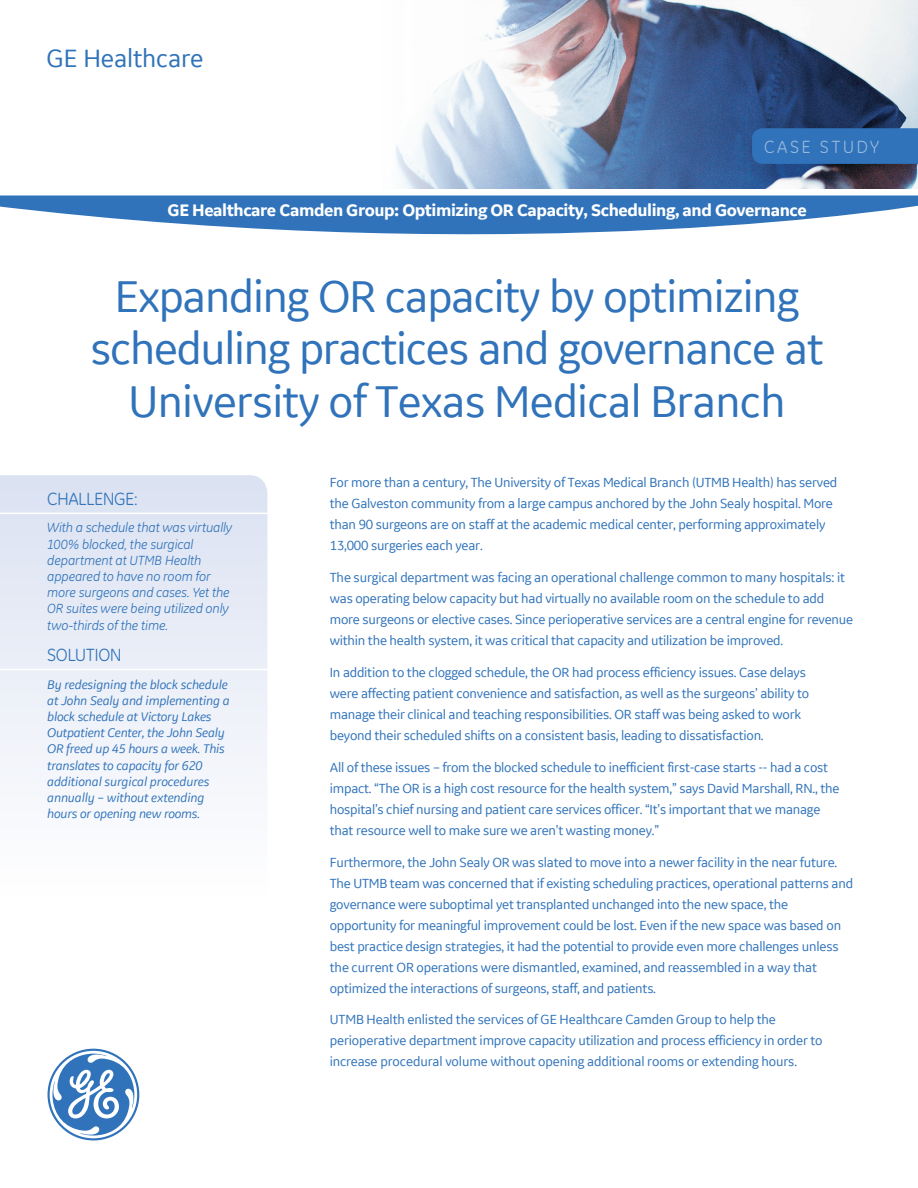
<style>
.page{position:relative;width:918px;height:1188px;background:#fff}
.page>*{position:absolute;margin:0;border:0;box-sizing:border-box;transform-origin:0 0}
.t1{font:48px/52.5px "GE Inspira Sans";letter-spacing:-.025em;color:#3073ba;text-align:center}
.t2{font:27px "GE Inspira Sans";letter-spacing:-.005em;color:#3073ba}
.t3{font:700 18px "GE Inspira Sans";letter-spacing:-.025em;color:#fff}
.t4{font:18px "GE Inspira";letter-spacing:-.025em;color:#3073ba}
.t5{font:18px "GE Inspira";letter-spacing:.135em;color:#fff}
.t6{font:14.25px/21px "GE Inspira Sans";letter-spacing:-.015em;color:#3073ba}
.t7{font:italic 13.5px/16.2px "GE Inspira Sans";letter-spacing:-.015em;color:#3073ba}
.t8{font:italic 13.5px/16.2px "GE Inspira";letter-spacing:-.005em;color:#3073ba}
</style>
<div class="page">
<img style="left:396px;top:0;width:522px;height:189px">
<svg style="left:0;top:475px;width:267px;height:308px;fill:#e8ecf6"></svg>
<svg style="left:0;top:195px;width:918px;height:40px;fill:#3073ba"></svg>
<svg style="left:48px;top:1049px;width:91px;height:91px"></svg>
<div style="left:752px;top:128px;width:166px;height:36px;background:#3073ba"></div>
<hr style="left:0;top:513px;width:270px;height:1px;background:#fff">
<hr style="left:0;top:669px;width:270px;height:1px;background:#fff">
<h2 class="t2" style="left:47px;top:42px;width:159px">GE Healthcare</h2>
<p class="t5" style="left:764px;top:136px;width:117px">CASE STUDY</p>
<p class="t3" style="left:168px;top:199px;width:641px">GE Healthcare Camden Group: Optimizing OR Capacity, Scheduling, and Governance</p>
<h1 class="t1" style="left:90px;top:269px;width:735px">Expanding OR capacity by optimizing scheduling practices and governance at<br>University of Texas Medical Branch</h1>
<p class="t4" style="left:47px;top:489px;width:92px">CHALLENGE:</p>
<p class="t8" style="left:47px;top:520px;width:187px">With a schedule that was virtually<br>100% blocked, the surgical department at UTMB Health appeared to have no room for more surgeons and cases. Yet the<br>OR suites were being utilized only two-thirds of the time.</p>
<p class="t4" style="left:47px;top:645px;width:76px">SOLUTION</p>
<p class="t7" style="left:47px;top:676px;width:184px">By redesigning the block schedule at John Sealy and implementing a block schedule at Victory Lakes<br>Outpatient Center, the John Sealy<br>OR freed up 45 hours a week. This translates to capacity for 620 additional surgical procedures annually – without extending hours or opening new rooms.</p>
<p class="t6" style="left:330px;top:472px;width:509px">For more than a century, The University of Texas Medical Branch (UTMB Health) has served the Galveston community from a large campus anchored by the John Sealy hospital. More than 90 surgeons are on staff at the academic medical center, performing approximately 13,000 surgeries each year.</p>
<p class="t6" style="left:330px;top:567px;width:525px">The surgical department was facing an operational challenge common to many hospitals: it was operating below capacity but had virtually no available room on the schedule to add more surgeons or elective cases. Since perioperative services are a central engine for revenue within the health system, it was critical that capacity and utilization be improved.</p>
<p class="t6" style="left:330px;top:661px;width:481px">In addition to the clogged schedule, the OR had process efficiency issues. Case delays were affecting patient convenience and satisfaction, as well as the surgeons’ ability to manage their clinical and teaching responsibilities. OR staff was being asked to work beyond their scheduled shifts on a consistent basis, leading to dissatisfaction.</p>
<p class="t6" style="left:330px;top:756px;width:511px">All of these issues – from the blocked schedule to inefficient first-case starts -- had a cost impact. “The OR is a high cost resource for the health system,” says David Marshall, RN., the hospital’s chief nursing and patient care services officer. “It’s important that we manage that resource well to make sure we aren’t wasting money.”</p>
<p class="t6" style="left:330px;top:851px;width:525px">Furthermore, the John Sealy OR was slated to move into a newer facility in the near future.<br>The UTMB team was concerned that if existing scheduling practices, operational patterns and governance were suboptimal yet transplanted unchanged into the new space, the opportunity for meaningful improvement could be lost. Even if the new space was based on best practice design strategies, it had the potential to provide even more challenges unless the current OR operations were dismantled, examined, and reassembled in a way that optimized the interactions of surgeons, staff, and patients.</p>
<p class="t6" style="left:330px;top:1009px;width:494px">UTMB Health enlisted the services of GE Healthcare Camden Group to help the perioperative department improve capacity utilization and process efficiency in order to increase procedural volume without opening additional rooms or extending hours.</p>
</div>
